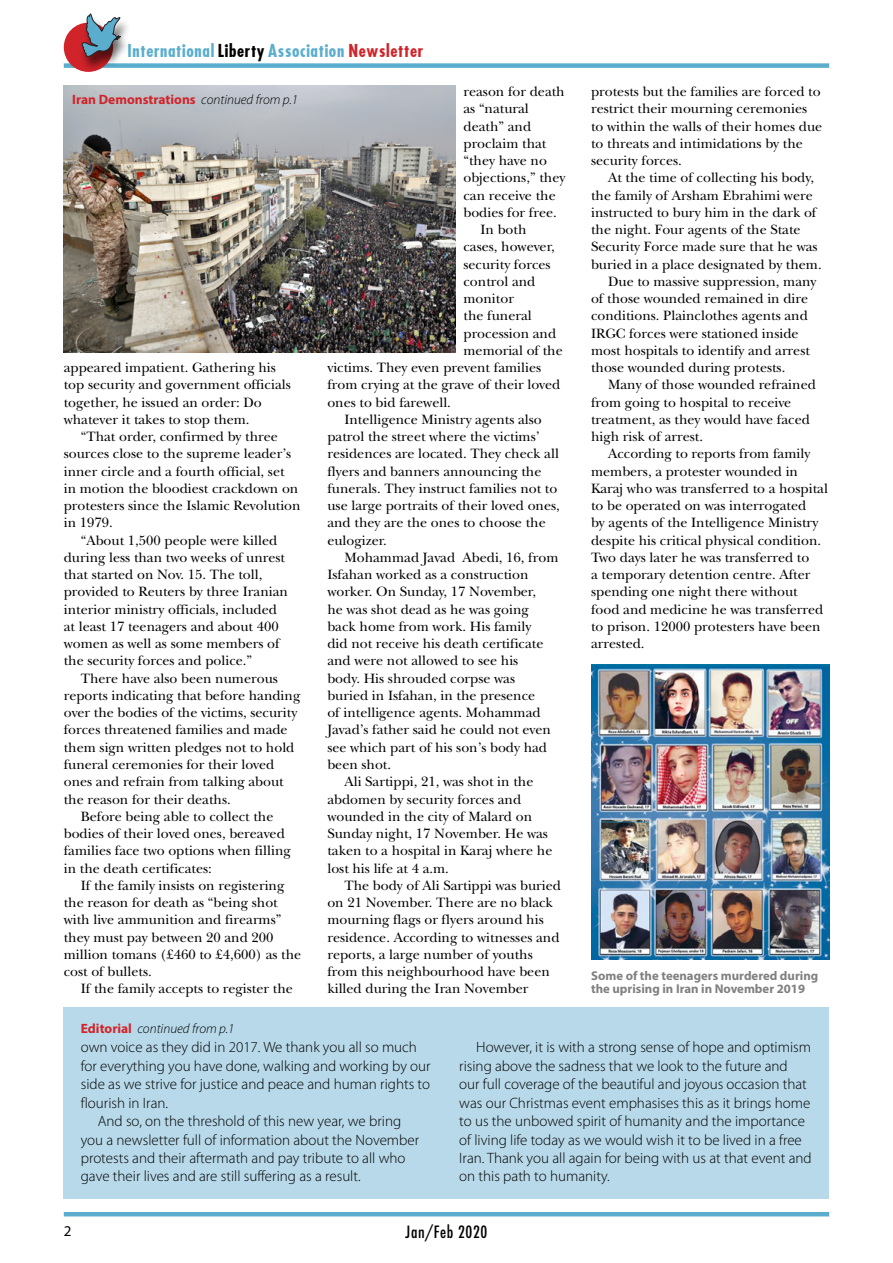
<style>
.page{position:relative;width:893px;height:1263px;background:#fff}
.page>*{position:absolute;margin:0;border:0;box-sizing:border-box;transform-origin:0 0}
.t1{font:700 condensed 17.1px "Futura";letter-spacing:.04em;color:#5aadcd}
.t2{font:500 condensed 16.5px "Futura";letter-spacing:.04em;color:#000}
._04_Editorial_Indent{font:300 15px/18.5px "Myriad Pro";color:#000}
.t3{font:15px "Myriad Pro";color:#000}
._03_BODY_no_hyphenat{font:14.1px/17.2px "New Baskerville Std";color:#000}
.Continued_RR{font:700 13.5px "Myriad Pro";color:#d1232a}
.Continued_RR-2{font:italic 300 13.5px "Myriad Pro";color:#000}
.Caption_8_5_9{font:700 12.75px/13.5px "Myriad Pro";color:#808080}
.s1{color:#000}
.s2{color:#d1232a}
.s3{font-weight:300;font-style:italic;color:#000}
.s4{font-weight:700;font-style:normal;color:#d1232a}
</style>
<div class="page">
<div style="left:64px;top:63px;width:765px;height:5px;background:#5aadcd"></div>
<div style="left:64px;top:23px;width:49px;height:49px;background:#d1232a;border-radius:50%"></div>
<div style="left:79px;top:15px;width:52px;height:58px;background:#000;opacity:.61"></div>
<svg style="left:81px;top:14px;width:40px;height:43px"></svg>
<hr style="left:64px;top:1212px;width:765px;height:4px;background:#5aadcd">
<div style="left:64px;top:1007px;width:765px;height:192px;background:#b8d9e9"></div>
<img style="left:591px;top:664px;width:238px;height:295px">
<img style="left:64px;top:85px;width:391px;height:268px">
<p class="t1" style="left:127px;top:40px;width:297px">International <span class="s1">Liberty</span> Association <span class="s2">Newsletter</span></p>
<p class="Continued_RR" style="left:72px;top:90px;width:227px">Iran Demonstrations <span class="s3">continued from p.1</span></p>
<p class="_03_BODY_no_hyphenat" style="left:64px;top:359px;width:229px">appeared impatient. Gathering his top security and government officials together, he issued an order: Do whatever it takes to stop them.</p>
<p class="_03_BODY_no_hyphenat" style="left:64px;top:428px;width:238px;text-indent:17px">“That order, confirmed by three sources close to the supreme leader’s inner circle and a fourth official, set<br>in motion the bloodiest crackdown on protesters since the Islamic Revolution in 1979.</p>
<p class="_03_BODY_no_hyphenat" style="left:64px;top:532px;width:226px;text-indent:17px">“About 1,500 people were killed during less than two weeks of unrest that started on Nov. 15. The toll, provided to Reuters by three Iranian interior ministry officials, included at least 17 teenagers and about 400 women as well as some members of the security forces and police.”</p>
<p class="_03_BODY_no_hyphenat" style="left:64px;top:670px;width:238px;text-indent:17px">There have also been numerous reports indicating that before handing over the bodies of the victims, security forces threatened families and made them sign written pledges not to hold funeral ceremonies for their loved ones and refrain from talking about the reason for their deaths.</p>
<p class="_03_BODY_no_hyphenat" style="left:64px;top:808px;width:229px;text-indent:17px">Before being able to collect the bodies of their loved ones, bereaved families face two options when filling in the death certificates:</p>
<p class="_03_BODY_no_hyphenat" style="left:64px;top:877px;width:239px;text-indent:17px">If the family insists on registering the reason for death as “being shot with live ammunition and firearms” they must pay between 20 and 200 million tomans (£460 to £4,600) as the cost of bullets.</p>
<p class="_03_BODY_no_hyphenat" style="left:81px;top:980px;width:214px">If the family accepts to register the</p>
<p class="Continued_RR-2" style="left:81px;top:1020px;width:155px"><span class="s4">Editorial</span> continued from p.1</p>
<p class="_03_BODY_no_hyphenat" style="left:463px;top:83px;width:103px">reason for death as “natural death” and proclaim that “they have no objections,” they can receive the bodies for free.</p>
<p class="_03_BODY_no_hyphenat" style="left:480px;top:221px;width:47px">In both</p>
<p class="_03_BODY_no_hyphenat" style="left:463px;top:238px;width:93px">cases, however,</p>
<p class="_03_BODY_no_hyphenat" style="left:463px;top:256px;width:89px">security forces</p>
<p class="_03_BODY_no_hyphenat" style="left:463px;top:273px;width:73px">control and</p>
<p class="_03_BODY_no_hyphenat" style="left:463px;top:290px;width:52px">monitor</p>
<p class="_03_BODY_no_hyphenat" style="left:463px;top:307px;width:70px">the funeral</p>
<p class="_03_BODY_no_hyphenat" style="left:463px;top:325px;width:94px">procession and</p>
<p class="_03_BODY_no_hyphenat" style="left:463px;top:342px;width:101px">memorial of the</p>
<p class="_03_BODY_no_hyphenat" style="left:327px;top:359px;width:215px">victims. They even prevent families</p>
<p class="_03_BODY_no_hyphenat" style="left:327px;top:376px;width:234px">from crying at the grave of their loved</p>
<p class="_03_BODY_no_hyphenat" style="left:327px;top:394px;width:125px">ones to bid farewell.</p>
<p class="_03_BODY_no_hyphenat" style="left:327px;top:411px;width:234px;text-indent:17px">Intelligence Ministry agents also patrol the street where the victims’ residences are located. They check all flyers and banners announcing the funerals. They instruct families not to use large portraits of their loved ones, and they are the ones to choose the eulogizer.</p>
<p class="_03_BODY_no_hyphenat" style="left:327px;top:549px;width:233px;text-indent:17px">Mohammad Javad Abedi, 16, from<br>Isfahan worked as a construction worker. On Sunday, 17 November,<br>he was shot dead as he was going back home from work. His family<br>did not receive his death certificate and were not allowed to see his<br>body. His shrouded corpse was buried in Isfahan, in the presence<br>of intelligence agents. Mohammad<br>Javad’s father said he could not even see which part of his son’s body had been shot.</p>
<p class="_03_BODY_no_hyphenat" style="left:327px;top:773px;width:227px;text-indent:17px">Ali Sartippi, 21, was shot in the abdomen by security forces and wounded in the city of Malard on<br>Sunday night, 17 November. He was taken to a hospital in Karaj where he lost his life at 4 a.m.</p>
<p class="_03_BODY_no_hyphenat" style="left:327px;top:877px;width:235px;text-indent:17px">The body of Ali Sartippi was buried on 21 November. There are no black mourning flags or flyers around his residence. According to witnesses and reports, a large number of youths from this neighbourhood have been killed during the Iran November</p>
<p class="_03_BODY_no_hyphenat" style="left:591px;top:83px;width:233px">protests but the families are forced to restrict their mourning ceremonies to within the walls of their homes due to threats and intimidations by the security forces.</p>
<p class="_03_BODY_no_hyphenat" style="left:591px;top:169px;width:232px;text-indent:17px">At the time of collecting his body, the family of Arsham Ebrahimi were instructed to bury him in the dark of the night. Four agents of the State Security Force made sure that he was buried in a place designated by them.</p>
<p class="_03_BODY_no_hyphenat" style="left:591px;top:273px;width:227px;text-indent:17px">Due to massive suppression, many of those wounded remained in dire conditions. Plainclothes agents and IRGC forces were stationed inside most hospitals to identify and arrest those wounded during protests.</p>
<p class="_03_BODY_no_hyphenat" style="left:591px;top:376px;width:226px;text-indent:17px">Many of those wounded refrained from going to hospital to receive treatment, as they would have faced high risk of arrest.</p>
<p class="_03_BODY_no_hyphenat" style="left:591px;top:445px;width:238px;text-indent:17px">According to reports from family members, a protester wounded in Karaj who was transferred to a hospital to be operated on was interrogated<br>by agents of the Intelligence Ministry despite his critical physical condition.<br>Two days later he was transferred to<br>a temporary detention centre. After spending one night there without food and medicine he was transferred to prison. 12000 protesters have been arrested.</p>
<p class="Caption_8_5_9" style="left:591px;top:968px;width:229px">Some of the teenagers murdered during the uprising in Iran in November 2019</p>
<p class="_04_Editorial_Indent" style="left:81px;top:1038px;width:351px">own voice as they did in 2017. We thank you all so much for everything you have done, walking and working by our side as we strive for justice and peace and human rights to flourish in Iran.</p>
<p class="_04_Editorial_Indent" style="left:81px;top:1112px;width:340px;text-indent:17px">And so, on the threshold of this new year, we bring you a newsletter full of information about the November protests and their aftermath and pay tribute to all who gave their lives and are still suffering as a result.</p>
<p class="_04_Editorial_Indent" style="left:459px;top:1038px;width:354px;text-indent:17px">However, it is with a strong sense of hope and optimism rising above the sadness that we look to the future and our full coverage of the beautiful and joyous occasion that was our Christmas event emphasises this as it brings home to us the unbowed spirit of humanity and the importance of living life today as we would wish it to be lived in a free Iran. Thank you all again for being with us at that event and on this path to humanity.</p>
<p class="t3" style="left:64px;top:1222px;width:9px">2</p>
<p class="t2" style="left:406px;top:1222px;width:83px">Jan/Feb 2020</p>
</div>
